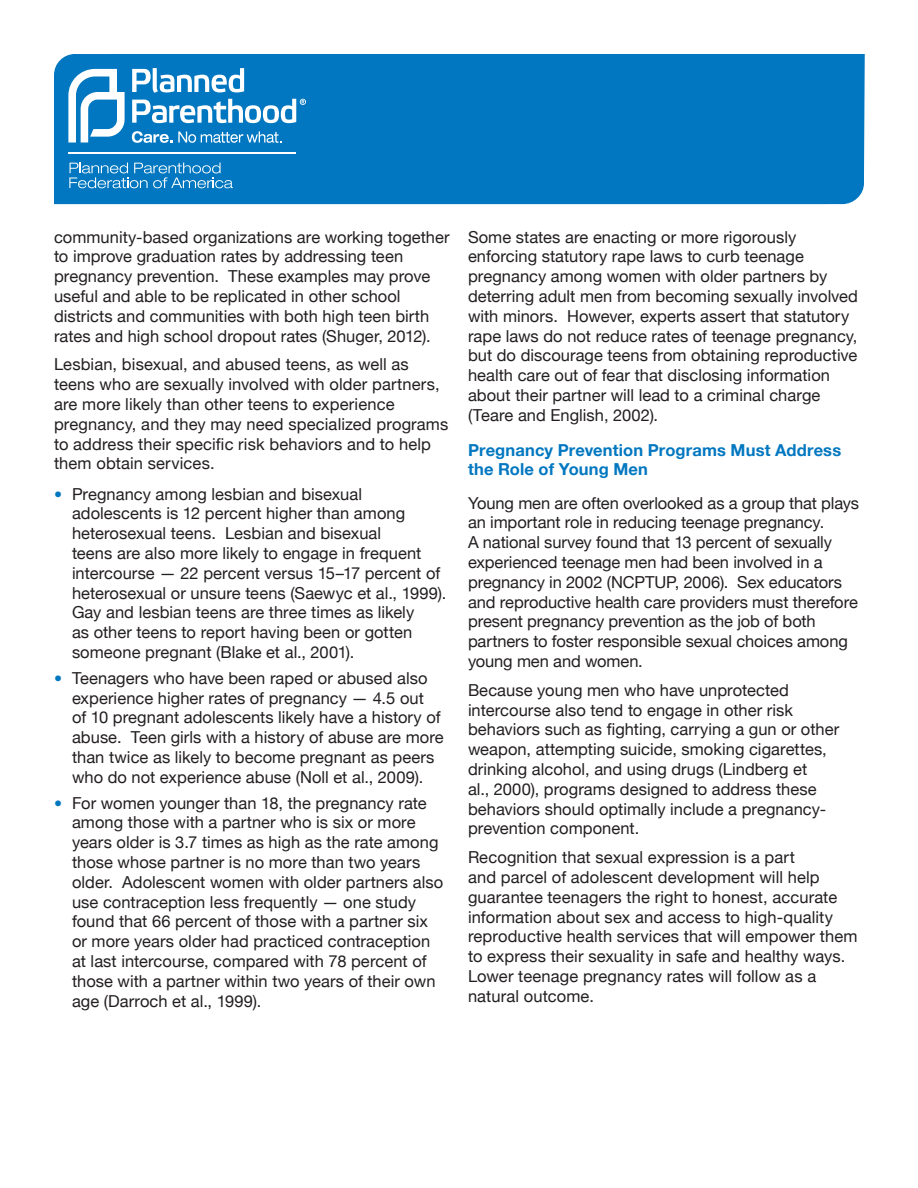
<style>
.page{position:relative;width:918px;height:1188px;background:#fff}
.page>*{position:absolute;margin:0;border:0;box-sizing:border-box;transform-origin:0 0}
.Body{font:16.5px/19.8px "Helvetica Neue";color:#231f20}
.Bullet{font:16.5px/19.8px "Helvetica Neue";letter-spacing:.005em;color:#231f20}
.Topic{font:700 16.5px/19.8px "Helvetica Neue";letter-spacing:.01em;color:#0077c0}
.s1{font-weight:700;font-size:16.2px;color:#0077c0}
</style>
<div class="page">
<div style="left:54px;top:54px;width:811px;height:150px;background:#0077c0"></div>
<hr style="left:68px;top:152px;width:228px;height:2px;background:#fff">
<svg style="left:68px;top:69px;width:57px;height:74px"></svg>
<svg style="left:132px;top:131px;width:149px;height:12px;background:#4fa0d3"></svg>
<svg style="left:132px;top:68px;width:112px;height:25px"></svg>
<svg style="left:132px;top:99px;width:174px;height:24px"></svg>
<svg style="left:69px;top:163px;width:164px;height:25px;background:#3492cc"></svg>
<p class="Body" style="left:54px;top:227px;width:397px">community-based organizations are working together to improve graduation rates by addressing teen pregnancy prevention. These examples may prove useful and able to be replicated in other school districts and communities with both high teen birth rates and high school dropout rates (Shuger, 2012).</p>
<p class="Body" style="left:54px;top:354px;width:396px">Lesbian, bisexual, and abused teens, as well as teens who are sexually involved with older partners, are more likely than other teens to experience pregnancy, and they may need specialized programs to address their specific risk behaviors and to help them obtain services.</p>
<p class="Bullet" style="left:72px;top:484px;width:376px;text-indent:-18px"><span class="s1">•</span> Pregnancy among lesbian and bisexual adolescents is 12 percent higher than among heterosexual teens. Lesbian and bisexual<br>teens are also more likely to engage in frequent intercourse — 22 percent versus 15–17 percent of heterosexual or unsure teens (Saewyc et al., 1999).<br>Gay and lesbian teens are three times as likely<br>as other teens to report having been or gotten someone pregnant (Blake et al., 2001).</p>
<p class="Bullet" style="left:72px;top:668px;width:373px;text-indent:-18px"><span class="s1">•</span> Teenagers who have been raped or abused also experience higher rates of pregnancy — 4.5 out<br>of 10 pregnant adolescents likely have a history of abuse. Teen girls with a history of abuse are more than twice as likely to become pregnant as peers who do not experience abuse (Noll et al., 2009).</p>
<p class="Bullet" style="left:72px;top:793px;width:373px;text-indent:-18px"><span class="s1">•</span> For women younger than 18, the pregnancy rate among those with a partner who is six or more years older is 3.7 times as high as the rate among those whose partner is no more than two years older. Adolescent women with older partners also use contraception less frequently — one study found that 66 percent of those with a partner six or more years older had practiced contraception at last intercourse, compared with 78 percent of those with a partner within two years of their own age (Darroch et al., 1999).</p>
<p class="Body" style="left:468px;top:227px;width:392px">Some states are enacting or more rigorously enforcing statutory rape laws to curb teenage pregnancy among women with older partners by deterring adult men from becoming sexually involved with minors. However, experts assert that statutory rape laws do not reduce rates of teenage pregnancy, but do discourage teens from obtaining reproductive health care out of fear that disclosing information about their partner will lead to a criminal charge (Teare and English, 2002).</p>
<p class="Topic" style="left:468px;top:439px;width:375px">Pregnancy Prevention Programs Must Address the Role of Young Men</p>
<p class="Body" style="left:468px;top:493px;width:393px">Young men are often overlooked as a group that plays an important role in reducing teenage pregnancy.<br>A national survey found that 13 percent of sexually experienced teenage men had been involved in a pregnancy in 2002 (NCPTUP, 2006). Sex educators and reproductive health care providers must therefore present pregnancy prevention as the job of both partners to foster responsible sexual choices among young men and women.</p>
<p class="Body" style="left:468px;top:680px;width:373px">Because young men who have unprotected intercourse also tend to engage in other risk behaviors such as fighting, carrying a gun or other weapon, attempting suicide, smoking cigarettes, drinking alcohol, and using drugs (Lindberg et<br>al., 2000), programs designed to address these behaviors should optimally include a pregnancy&shy;prevention component.</p>
<p class="Body" style="left:468px;top:847px;width:391px">Recognition that sexual expression is a part<br>and parcel of adolescent development will help guarantee teenagers the right to honest, accurate information about sex and access to high-quality reproductive health services that will empower them to express their sexuality in safe and healthy ways.<br>Lower teenage pregnancy rates will follow as a natural outcome.</p>
</div>
